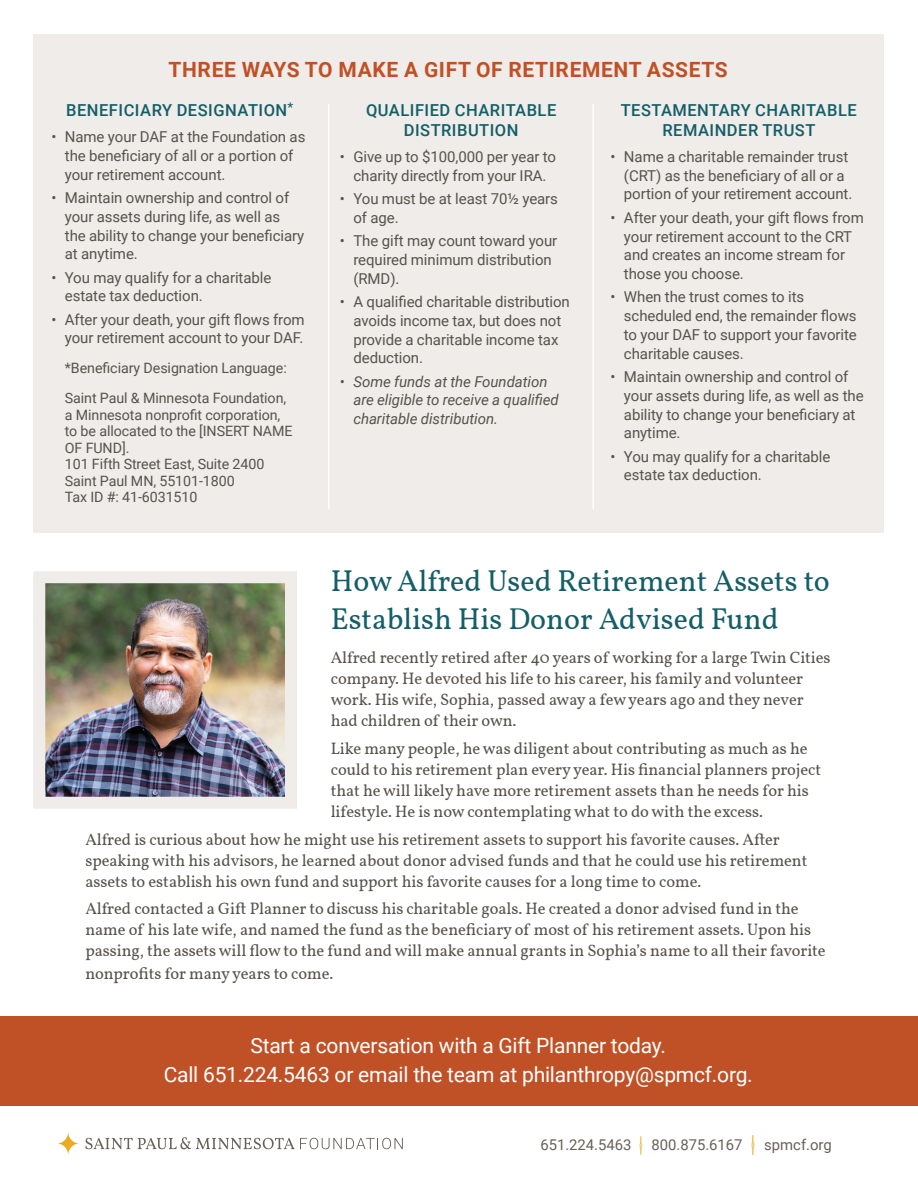
<style>
.page{position:relative;width:918px;height:1188px;background:#fff}
.page>*{position:absolute;margin:0;border:0;box-sizing:border-box;transform-origin:0 0}
.Header_4__Story_Titl{font:30px/37.5px "Vollkorn";color:#145e67}
.Call_to_Action{font:21px "Roboto";letter-spacing:-.01em;color:#fff}
.Header_2__Subtitle_1{font:700 21px "Roboto";letter-spacing:.03em;color:#c05126}
.Story_Copy{font:16.5px/21px "Vollkorn";letter-spacing:-.005em;color:#57524b}
.Header_3__Sub_Subtit{font:500 16.5px/19.8px "Roboto";letter-spacing:.03em;color:#145e67;text-align:center}
.Retirement_Bullets{font:15px/18.8px "Roboto";letter-spacing:-.005em;color:#57524b}
.Retirement_Bullets-2{font:italic 15px/18.8px "Roboto";letter-spacing:-.005em;color:#57524b}
.t1{font:14.85px "Roboto";color:#676158}
.Beneficiary_Language{font:14.25px/16.5px "Roboto";letter-spacing:-.005em;color:#57524b}
.s1{font-family:"Charcuterie Frames";font-size:18.15px;color:#ebaa20}
.s2{font-family:"Charcuterie Frames";font-size:19.8px;color:#ebaa20}
</style>
<div class="page">
<div style="left:34px;top:34px;width:850px;height:498px;background:#efece9"></div>
<div style="left:0;top:1016px;width:918px;height:90px;background:#c05126"></div>
<svg style="left:85px;top:1137px;width:318px;height:12px"></svg>
<svg style="left:57px;top:1132px;width:22px;height:23px"></svg>
<img style="left:46px;top:584px;width:238px;height:212px">
<div style="left:33px;top:571px;width:264px;height:238px;border:12px solid #efece9"></div>
<hr style="left:328px;top:104px;width:2px;height:405px;background:#fff">
<hr style="left:592px;top:104px;width:2px;height:405px;background:#fff">
<h2 class="Header_2__Subtitle_1" style="left:169px;top:54px;width:561px">THREE WAYS TO MAKE A GIFT OF RETIREMENT ASSETS</h2>
<h3 class="Header_3__Sub_Subtit" style="left:66px;top:100px;width:229px">BENEFICIARY DESIGNATION<sup>*</sup></h3>
<p class="Retirement_Bullets" style="left:65px;top:127px;width:242px;text-indent:-14px">• Name your DAF at the Foundation as the beneficiary of all or a portion of your retirement account.</p>
<p class="Retirement_Bullets" style="left:65px;top:188px;width:241px;text-indent:-14px">• Maintain ownership and control of your assets during life, as well as the ability to change your beneficiary at anytime.</p>
<p class="Retirement_Bullets" style="left:65px;top:267px;width:208px;text-indent:-14px">• You may qualify for a charitable estate tax deduction.</p>
<p class="Retirement_Bullets" style="left:51px;top:309px;width:255px;text-align:right">• After your death, your gift flows from your retirement account to your DAF.</p>
<p class="Beneficiary_Language" style="left:65px;top:360px;width:223px">*Beneficiary Designation Language:</p>
<p class="Beneficiary_Language" style="left:65px;top:390px;width:229px">Saint Paul &amp; Minnesota Foundation, a Minnesota nonprofit corporation, to be allocated to the [INSERT NAME<br>OF FUND].<br>101 Fifth Street East, Suite 2400<br>Saint Paul MN, 55101-1800<br>Tax ID #: 41-6031510</p>
<h3 class="Header_3__Sub_Subtit" style="left:366px;top:100px;width:192px">QUALIFIED CHARITABLE<br>DISTRIBUTION</h3>
<p class="Retirement_Bullets" style="left:340px;top:147px;width:218px;text-align:center">• Give up to $100,000 per year to charity directly from your IRA.</p>
<p class="Retirement_Bullets" style="left:353px;top:189px;width:206px;text-indent:-14px">• You must be at least 70½ years of age.</p>
<p class="Retirement_Bullets" style="left:353px;top:231px;width:205px;text-indent:-14px">• The gift may count toward your required minimum distribution (RMD).</p>
<p class="Retirement_Bullets" style="left:353px;top:292px;width:218px;text-indent:-14px">• A qualified charitable distribution avoids income tax, but does not provide a charitable income tax deduction.</p>
<p class="Retirement_Bullets-2" style="left:353px;top:371px;width:207px;text-indent:-14px">• Some funds at the Foundation are eligible to receive a qualified charitable distribution.</p>
<h3 class="Header_3__Sub_Subtit" style="left:621px;top:100px;width:238px">TESTAMENTARY CHARITABLE<br>REMAINDER TRUST</h3>
<p class="Retirement_Bullets" style="left:624px;top:147px;width:230px;text-indent:-14px">• Name a charitable remainder trust (CRT) as the beneficiary of all or a portion of your retirement account.</p>
<p class="Retirement_Bullets" style="left:624px;top:208px;width:241px;text-indent:-14px">• After your death, your gift flows from your retirement account to the CRT and creates an income stream for those you choose.</p>
<p class="Retirement_Bullets" style="left:624px;top:287px;width:234px;text-indent:-14px">• When the trust comes to its scheduled end, the remainder flows to your DAF to support your favorite charitable causes.</p>
<p class="Retirement_Bullets" style="left:624px;top:367px;width:241px;text-indent:-14px">• Maintain ownership and control of your assets during life, as well as the ability to change your beneficiary at anytime.</p>
<p class="Retirement_Bullets" style="left:624px;top:446px;width:208px;text-indent:-14px">• You may qualify for a charitable estate tax deduction.</p>
<h4 class="Header_4__Story_Titl" style="left:331px;top:563px;width:501px">How Alfred Used Retirement Assets to<br>Establish His Donor Advised Fund</h4>
<p class="Story_Copy" style="left:331px;top:648px;width:501px">Alfred recently retired after 40 years of working for a large Twin Cities company. He devoted his life to his career, his family and volunteer work. His wife, Sophia, passed away a few years ago and they never had children of their own.</p>
<p class="Story_Copy" style="left:331px;top:738px;width:492px">Like many people, he was diligent about contributing as much as he could to his retirement plan every year. His financial planners project that he will likely have more retirement assets than he needs for his lifestyle. He is now contemplating what to do with the excess.</p>
<p class="Story_Copy" style="left:85px;top:829px;width:724px">Alfred is curious about how he might use his retirement assets to support his favorite causes. After speaking with his advisors, he learned about donor advised funds and that he could use his retirement assets to establish his own fund and support his favorite causes for a long time to come.</p>
<p class="Story_Copy" style="left:85px;top:899px;width:742px">Alfred contacted a Gift Planner to discuss his charitable goals. He created a donor advised fund in the name of his late wife, and named the fund as the beneficiary of most of his retirement assets. Upon his passing, the assets will flow to the fund and will make annual grants in Sophia’s name to all their favorite</p>
<p class="Story_Copy" style="left:85px;top:963px;width:249px">nonprofits for many years to come.</p>
<h6 class="Call_to_Action" style="left:250px;top:1031px;width:417px">Start a conversation with a Gift Planner today.</h6>
<h6 class="Call_to_Action" style="left:164px;top:1059px;width:591px">Call 651.224.5463 or email the team at philanthropy@spmcf.org.</h6>
<p class="t1" style="left:540px;top:1134px;width:293px">651.224.5463 <span class="s1">}</span>800.875.6167 <span class="s2">}</span>spmcf.org</p>
</div>
